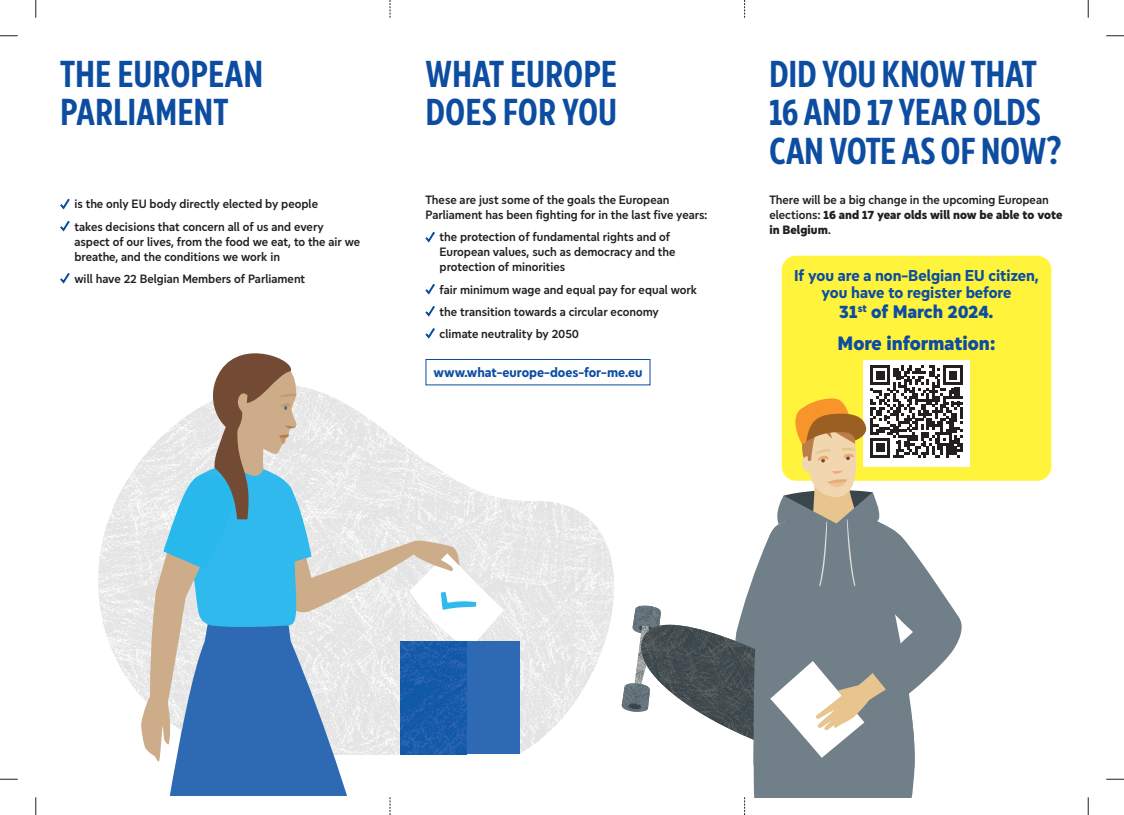
<style>
.page{position:relative;width:1124px;height:815px;background:#fff}
.page>*{position:absolute;margin:0;border:0;box-sizing:border-box;transform-origin:0 0}
.t1{font:700 38.75px/38.8px "Europea Narrow";letter-spacing:-.005em;color:#0d4da1}
.t2{font:800 20px "Europea Eco";color:#0d4da1}
.t3{font:800 18.75px "Europea Eco";color:#0d4da1}
.t4{font:700 16.25px/17.5px "Europea Eco";color:#0d4da1;text-align:center}
.t5{font:700 13.75px "Europea Eco";color:#0d4da1}
.t6{font:600 12.5px/15px "Europea Eco";color:#231f20}
.s1{font-weight:800}
.s2{font-family:"Apple SD Gothic Neo";font-weight:500;font-size:17.5px;color:#0d4da1}
</style>
<div class="page">
<img style="left:138px;top:460px;width:3px;height:236px">
<img style="left:98px;top:464px;width:40px;height:229px">
<img style="left:503px;top:499px;width:111px;height:218px">
<img style="left:519px;top:717px;width:44px;height:37px">
<div style="left:170px;top:762px;width:177px;height:33px;background:#2e6ab4"></div>
<div style="left:400px;top:641px;width:119px;height:113px;background:#2e6ab4"></div>
<svg style="left:141px;top:353px;width:362px;height:409px"></svg>
<img style="left:400px;top:641px;width:67px;height:113px">
<div style="left:425px;top:359px;width:225px;height:26px;border:1px solid #0d4da1"></div>
<div style="left:781px;top:256px;width:270px;height:225px;background:#fff33c;border-radius:14px"></div>
<div style="left:863px;top:360px;width:106px;height:107px;background:#fff"></div>
<svg style="left:35px;top:0;width:1px;height:18px"></svg>
<svg style="left:0;top:35px;width:18px;height:1px"></svg>
<svg style="left:1106px;top:35px;width:17px;height:1px"></svg>
<svg style="left:0;top:779px;width:18px;height:1px"></svg>
<svg style="left:1106px;top:779px;width:17px;height:1px"></svg>
<svg style="left:35px;top:797px;width:1px;height:18px"></svg>
<svg style="left:389px;top:0;width:1px;height:18px"></svg>
<svg style="left:389px;top:797px;width:1px;height:18px"></svg>
<svg style="left:744px;top:0;width:1px;height:18px"></svg>
<svg style="left:621px;top:365px;width:352px;height:450px"></svg>
<svg style="left:1087px;top:0;width:1px;height:18px"></svg>
<svg style="left:1087px;top:797px;width:1px;height:18px"></svg>
<h1 class="t1" style="left:60px;top:51px;width:204px">THE EUROPEAN<br>PARLIAMENT</h1>
<h1 class="t1" style="left:425px;top:51px;width:193px">WHAT EUROPE<br>DOES FOR YOU</h1>
<h1 class="t1" style="left:769px;top:51px;width:293px">DID YOU KNOW THAT<br>16 AND 17 YEAR OLDS<br>CAN VOTE AS OF NOW?</h1>
<p class="t6" style="left:769px;top:192px;width:294px">There will be a big change in the upcoming European elections: <span class="s1">16 and 17 year olds will now be able to vote in Belgium</span>.</p>
<p class="t6" style="left:425px;top:192px;width:283px">These are just some of the goals the European<br>Parliament has been fighting for in the last five years:</p>
<p class="t6" style="left:439px;top:229px;width:237px;text-indent:-14px"><span class="s2">✓</span> the protection of fundamental rights and of<br>European values, such as democracy and the protection of minorities</p>
<p class="t6" style="left:425px;top:281px;width:273px"><span class="s2">✓</span> fair minimum wage and equal pay for equal work</p>
<p class="t6" style="left:425px;top:303px;width:235px"><span class="s2">✓</span> the transition towards a circular economy</p>
<p class="t6" style="left:425px;top:325px;width:155px"><span class="s2">✓</span> climate neutrality by 2050</p>
<p class="t6" style="left:60px;top:196px;width:259px"><span class="s2">✓</span> is the only EU body directly elected by people</p>
<p class="t6" style="left:74px;top:218px;width:287px;text-indent:-14px"><span class="s2">✓</span> takes decisions that concern all of us and every aspect of our lives, from the food we eat, to the air we breathe, and the conditions we work in</p>
<p class="t6" style="left:60px;top:270px;width:246px"><span class="s2">✓</span> will have 22 Belgian Members of Parliament</p>
<h3 class="t4" style="left:794px;top:265px;width:246px">If you are a non-Belgian EU citizen, you have to register before</h3>
<h3 class="t3" style="left:839px;top:298px;width:156px">31<sup>st</sup> of March 2024.</h3>
<h2 class="t2" style="left:837px;top:328px;width:160px">More information:</h2>
<p class="t5" style="left:433px;top:362px;width:210px">www.what-europe-does-for-me.eu</p>
</div>
